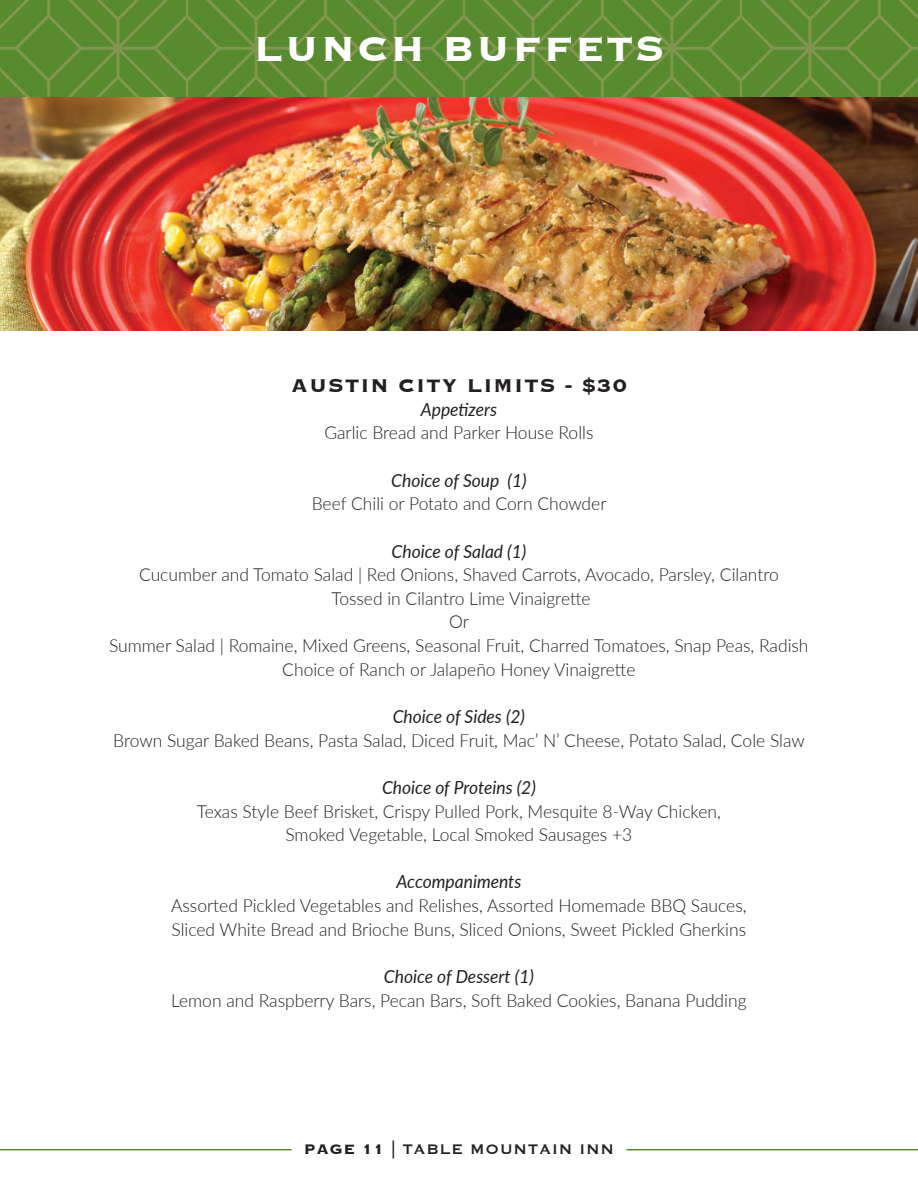
<style>
.page{position:relative;width:918px;height:1188px;background:#fff}
.page>*{position:absolute;margin:0;border:0;box-sizing:border-box;transform-origin:0 0}
.t1{font:700 45px "Copperplate";letter-spacing:.05em;color:#fff}
.t2{font:700 24px "Copperplate";letter-spacing:.05em;color:#231f20}
.t3{font:300 18px/23.7px "Lato";color:#231f20;text-align:center}
.t4{font:italic 18px "Lato";color:#231f20}
.t5{font:18px "Copperplate";letter-spacing:.05em;color:#231f20}
.s1{font-weight:700}
</style>
<div class="page">
<svg style="left:0;top:0;width:918px;height:97px;background:#5e8b33"></svg>
<hr style="left:0;top:1149px;width:292px;height:1px;background:#588a2f">
<hr style="left:626px;top:1149px;width:292px;height:1px;background:#588a2f">
<img style="left:0;top:97px;width:918px;height:233px">
<h1 class="t1" style="left:254px;top:19px;width:412px">LUNCH BUFFETS</h1>
<h2 class="t2" style="left:291px;top:370px;width:337px">AUSTIN CITY LIMITS - $30</h2>
<p class="t4" style="left:421px;top:396px;width:78px">Appetizers</p>
<p class="t3" style="left:324px;top:420px;width:271px">Garlic Bread and Parker House Rolls</p>
<p class="t4" style="left:391px;top:467px;width:137px">Choice of Soup (1)</p>
<p class="t3" style="left:312px;top:491px;width:296px">Beef Chili or Potato and Corn Chowder</p>
<p class="t4" style="left:392px;top:538px;width:136px">Choice of Salad (1)</p>
<p class="t3" style="left:109px;top:562px;width:701px">Cucumber and Tomato Salad | Red Onions, Shaved Carrots, Avocado, Parsley, Cilantro<br>Tossed in Cilantro Lime Vinaigrette<br>Or<br>Summer Salad | Romaine, Mixed Greens, Seasonal Fruit, Charred Tomatoes, Snap Peas, Radish Choice of Ranch or Jalapeño Honey Vinaigrette</p>
<p class="t4" style="left:393px;top:704px;width:134px">Choice of Sides (2)</p>
<p class="t3" style="left:113px;top:728px;width:693px">Brown Sugar Baked Beans, Pasta Salad, Diced Fruit, Mac’ N’ Cheese, Potato Salad, Cole Slaw</p>
<p class="t4" style="left:382px;top:775px;width:155px">Choice of Proteins (2)</p>
<p class="t3" style="left:197px;top:799px;width:526px">Texas Style Beef Brisket, Crispy Pulled Pork, Mesquite 8-Way Chicken,<br>Smoked Vegetable, Local Smoked Sausages +3</p>
<p class="t4" style="left:397px;top:869px;width:126px">Accompaniments</p>
<p class="t3" style="left:171px;top:893px;width:577px;text-align:left">Assorted Pickled Vegetables and Relishes, Assorted Homemade BBQ Sauces,<br>Sliced White Bread and Brioche Buns, Sliced Onions, Sweet Pickled Gherkins</p>
<p class="t4" style="left:384px;top:964px;width:152px">Choice of Dessert (1)</p>
<p class="t3" style="left:171px;top:988px;width:577px">Lemon and Raspberry Bars, Pecan Bars, Soft Baked Cookies, Banana Pudding</p>
<p class="t5" style="left:304px;top:1137px;width:312px"><span class="s1">PAGE 11</span> | TABLE MOUNTAIN INN</p>
</div>
